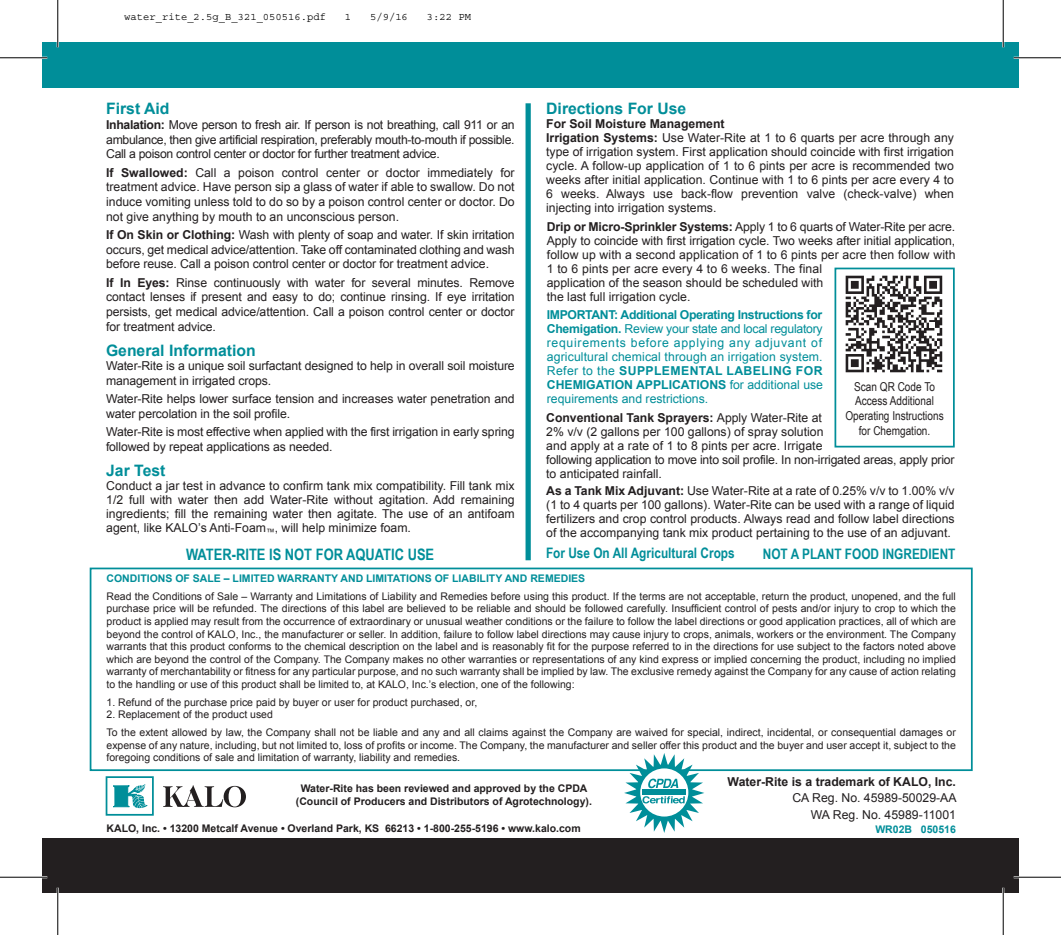
<style>
.page{position:relative;width:1061px;height:935px;background:#fff}
.page>*{position:absolute;margin:0;border:0;box-sizing:border-box;transform-origin:0 0}
.t1{font:700 15.75px "Arial";color:#008e99}
.t2{font:700 15.75px "Arial Narrow";color:#008e99}
.t3{font:700 14.35px "Arial Narrow";color:#008e99}
.t4{font:12.25px/14px "Arial";color:#231f20;text-align:justify}
.t5{font:12.25px/14px "Arial";color:#008e99;text-align:justify}
.t6{font:12.25px/14.7px "Arial Narrow";color:#231f20;text-align:center}
.t7{font:700 12.25px "Arial";color:#231f20}
.t8{font:10.5px/12.6px "Arial";color:#231f20}
.t9{font:700 10.5px/12.6px "Arial";color:#231f20;text-align:center}
.t10{font:700 10.5px "Arial";color:#008e99}
.t11{font:10.5px "Courier";color:#000}
.s1{font-weight:700}
</style>
<div class="page">
<div style="left:42px;top:42px;width:976px;height:45px;background:#008e99"></div>
<div style="left:90px;top:567px;width:882px;height:204px;border:2px solid #008e99"></div>
<div style="left:525px;top:103px;width:6px;height:457px;background:#008e99"></div>
<div style="left:42px;top:838px;width:976px;height:54px;background:#231f20"></div>
<svg style="left:163px;top:785px;width:83px;height:22px"></svg>
<div style="left:106px;top:776px;width:48px;height:39px;border:2px solid #008e99"></div>
<svg style="left:113px;top:784px;width:35px;height:25px"></svg>
<svg style="left:624px;top:753px;width:80px;height:80px"></svg>
<svg style="left:845px;top:276px;width:97px;height:96px"></svg>
<div style="left:834px;top:267px;width:120px;height:180px;border:2px solid #008e99"></div>
<hr style="left:0;top:57px;width:47px;height:2px;background:#fff">
<hr style="left:1013px;top:57px;width:47px;height:2px;background:#fff">
<hr style="left:0;top:876px;width:47px;height:2px;background:#fff">
<hr style="left:1013px;top:876px;width:47px;height:2px;background:#fff">
<hr style="left:57px;top:0;width:2px;height:47px;background:#fff">
<hr style="left:57px;top:887px;width:2px;height:47px;background:#fff">
<hr style="left:1002px;top:0;width:2px;height:47px;background:#fff">
<hr style="left:1002px;top:887px;width:2px;height:47px;background:#fff">
<hr style="left:0;top:57px;width:47px;height:1px;background:#000">
<hr style="left:1013px;top:57px;width:47px;height:1px;background:#000">
<hr style="left:0;top:876px;width:47px;height:1px;background:#000">
<hr style="left:1013px;top:876px;width:47px;height:1px;background:#000">
<hr style="left:57px;top:0;width:1px;height:47px;background:#000">
<hr style="left:57px;top:887px;width:1px;height:47px;background:#000">
<hr style="left:1002px;top:0;width:1px;height:47px;background:#000">
<hr style="left:1002px;top:887px;width:1px;height:47px;background:#000">
<p class="t11" style="left:124px;top:12px;width:203px">water_rite_2.5g_B_321_050516.pdf</p>
<p class="t11" style="left:345px;top:12px;width:8px">1</p>
<p class="t11" style="left:370px;top:12px;width:39px">5/9/16</p>
<p class="t11" style="left:427px;top:12px;width:46px">3:22 PM</p>
<p class="t1" style="left:106px;top:98px;width:65px">First Aid</p>
<p class="t4" style="left:106px;top:117px;width:410px;line-height:14.7px"><span class="s1">Inhalation:</span> Move person to fresh air. If person is not breathing, call 911 or an ambulance, then give artificial respiration, preferably mouth-to-mouth if possible.<br>Call a poison control center or doctor for further treatment advice.</p>
<p class="t4" style="left:106px;top:165px;width:410px;line-height:14.7px"><span class="s1">If Swallowed:</span> Call a poison control center or doctor immediately for treatment advice. Have person sip a glass of water if able to swallow. Do not induce vomiting unless told to do so by a poison control center or doctor. Do not give anything by mouth to an unconscious person.</p>
<p class="t4" style="left:106px;top:227px;width:410px;line-height:14.7px"><span class="s1">If On Skin or Clothing:</span> Wash with plenty of soap and water. If skin irritation occurs, get medical advice/attention. Take off contaminated clothing and wash before reuse. Call a poison control center or doctor for treatment advice.</p>
<p class="t4" style="left:106px;top:275px;width:410px;line-height:14.7px"><span class="s1">If In Eyes:</span> Rinse continuously with water for several minutes. Remove contact lenses if present and easy to do; continue rinsing. If eye irritation persists, get medical advice/attention. Call a poison control center or doctor for treatment advice.</p>
<p class="t1" style="left:106px;top:339px;width:151px">General Information</p>
<p class="t4" style="left:106px;top:359px;width:410px;line-height:14.7px">Water-Rite is a unique soil surfactant designed to help in overall soil moisture management in irrigated crops.</p>
<p class="t4" style="left:106px;top:392px;width:410px;line-height:14.7px">Water-Rite helps lower surface tension and increases water penetration and water percolation in the soil profile.</p>
<p class="t4" style="left:106px;top:425px;width:410px;line-height:14.7px">Water-Rite is most effective when applied with the first irrigation in early spring followed by repeat applications as needed.</p>
<p class="t1" style="left:106px;top:460px;width:61px">Jar Test</p>
<p class="t4" style="left:106px;top:479px;width:410px">Conduct a jar test in advance to confirm tank mix compatibility. Fill tank mix 1/2 full with water then add Water-Rite without agitation. Add remaining ingredients; fill the remaining water then agitate. The use of an antifoam agent, like KALO’s Anti-Foam<sub>™</sub>, will help minimize foam.</p>
<p class="t1" style="left:546px;top:98px;width:142px">Directions For Use</p>
<p class="t4" style="left:546px;top:117px;width:409px;text-align:left"><span class="s1">For Soil Moisture Management<br>Irrigation Systems:</span> Use Water-Rite at 1 to 6 quarts per acre through any type of irrigation system. First application should coincide with first irrigation cycle. A follow-up application of 1 to 6 pints per acre is recommended two weeks after initial application. Continue with 1 to 6 pints per acre every 4 to 6 weeks. Always use back-flow prevention valve (check-valve) when injecting into irrigation systems.</p>
<p class="t4" style="left:547px;top:220px;width:410px;text-align:left"><span class="s1">Drip or Micro-Sprinkler Systems:</span> Apply 1 to 6 quarts of Water-Rite per acre.<br>Apply to coincide with first irrigation cycle. Two weeks after initial application, follow up with a second application of 1 to 6 pints per acre then follow with 1 to 6 pints per acre every 4 to 6 weeks. The final<br>application of the season should be scheduled with<br>the last full irrigation cycle.</p>
<p class="t5" style="left:547px;top:307px;width:278px"><span class="s1">IMPORTANT: Additional Operating Instructions for Chemigation.</span> Review your state and local regulatory requirements before applying any adjuvant of agricultural chemical through an irrigation system.<br>Refer to the <span class="s1">SUPPLEMENTAL LABELING FOR CHEMIGATION APPLICATIONS</span> for additional use requirements and restrictions.</p>
<p class="t6" style="left:845px;top:378px;width:100px">Scan QR Code To<br>Access Additional<br>Operating Instructions for Chemgation.</p>
<p class="t4" style="left:546px;top:410px;width:410px;text-align:left"><span class="s1">Conventional Tank Sprayers:</span> Apply Water-Rite at<br>2% v/v (2 gallons per 100 gallons) of spray solution<br>and apply at a rate of 1 to 8 pints per acre. Irrigate<br>following application to move into soil profile. In non-irrigated areas, apply prior to anticipated rainfall.</p>
<p class="t4" style="left:546px;top:484px;width:410px"><span class="s1">As a Tank Mix Adjuvant:</span> Use Water-Rite at a rate of 0.25% v/v to 1.00% v/v (1 to 4 quarts per 100 gallons). Water-Rite can be used with a range of liquid fertilizers and crop control products. Always read and follow label directions of the accompanying tank mix product pertaining to the use of an adjuvant.</p>
<p class="t2" style="left:186px;top:542px;width:250px">WATER-RITE IS NOT FOR AQUATIC USE</p>
<p class="t3" style="left:546px;top:542px;width:190px">For Use On All Agricultural Crops</p>
<p class="t3" style="left:763px;top:543px;width:194px">NOT A PLANT FOOD INGREDIENT</p>
<p class="t10" style="left:106px;top:571px;width:480px">CONDITIONS OF SALE – LIMITED WARRANTY AND LIMITATIONS OF LIABILITY AND REMEDIES</p>
<p class="t8" style="left:106px;top:589px;width:851px;text-align:justify">Read the Conditions of Sale – Warranty and Limitations of Liability and Remedies before using this product. If the terms are not acceptable, return the product, unopened, and the full purchase price will be refunded. The directions of this label are believed to be reliable and should be followed carefully. Insufficient control of pests and/or injury to crop to which the product is applied may result from the occurrence of extraordinary or unusual weather conditions or the failure to follow the label directions or good application practices, all of which are beyond the control of KALO, Inc., the manufacturer or seller. In addition, failure to follow label directions may cause injury to crops, animals, workers or the environment. The Company warrants that this product conforms to the chemical description on the label and is reasonably fit for the purpose referred to in the directions for use subject to the factors noted above which are beyond the control of the Company. The Company makes no other warranties or representations of any kind express or implied concerning the product, including no implied warranty of merchantability or fitness for any particular purpose, and no such warranty shall be implied by law. The exclusive remedy against the Company for any cause of action relating to the handling or use of this product shall be limited to, at KALO, Inc.’s election, one of the following:</p>
<p class="t8" style="left:106px;top:696px;width:372px">1. Refund of the purchase price paid by buyer or user for product purchased, or,</p>
<p class="t8" style="left:106px;top:706px;width:851px;line-height:17.8px">2. Replacement of the product used<br>To the extent allowed by law, the Company shall not be liable and any and all claims against the Company are waived for special, indirect, incidental, or consequential damages or</p>
<p class="t8" style="left:106px;top:739px;width:851px">expense of any nature, including, but not limited to, loss of profits or income. The Company, the manufacturer and seller offer this product and the buyer and user accept it, subject to the foregoing conditions of sale and limitation of warranty, liability and remedies.</p>
<p class="t9" style="left:296px;top:782px;width:297px">Water-Rite has been reviewed and approved by the CPDA (Council of Producers and Distributors of Agrotechnology).</p>
<p class="t9" style="left:106px;top:822px;width:475px">KALO, Inc. • 13200 Metcalf Avenue • Overland Park, KS 66213 • 1-800-255-5196 • www.kalo.com</p>
<p class="t7" style="left:727px;top:773px;width:230px">Water-Rite is a trademark of KALO, Inc.</p>
<p class="t4" style="left:792px;top:790px;width:166px;line-height:16.4px;text-align:right">CA Reg. No. 45989-50029-AA<br>WA Reg. No. 45989-11001</p>
<p class="t10" style="left:875px;top:822px;width:82px">WR02B 050516</p>
</div>
